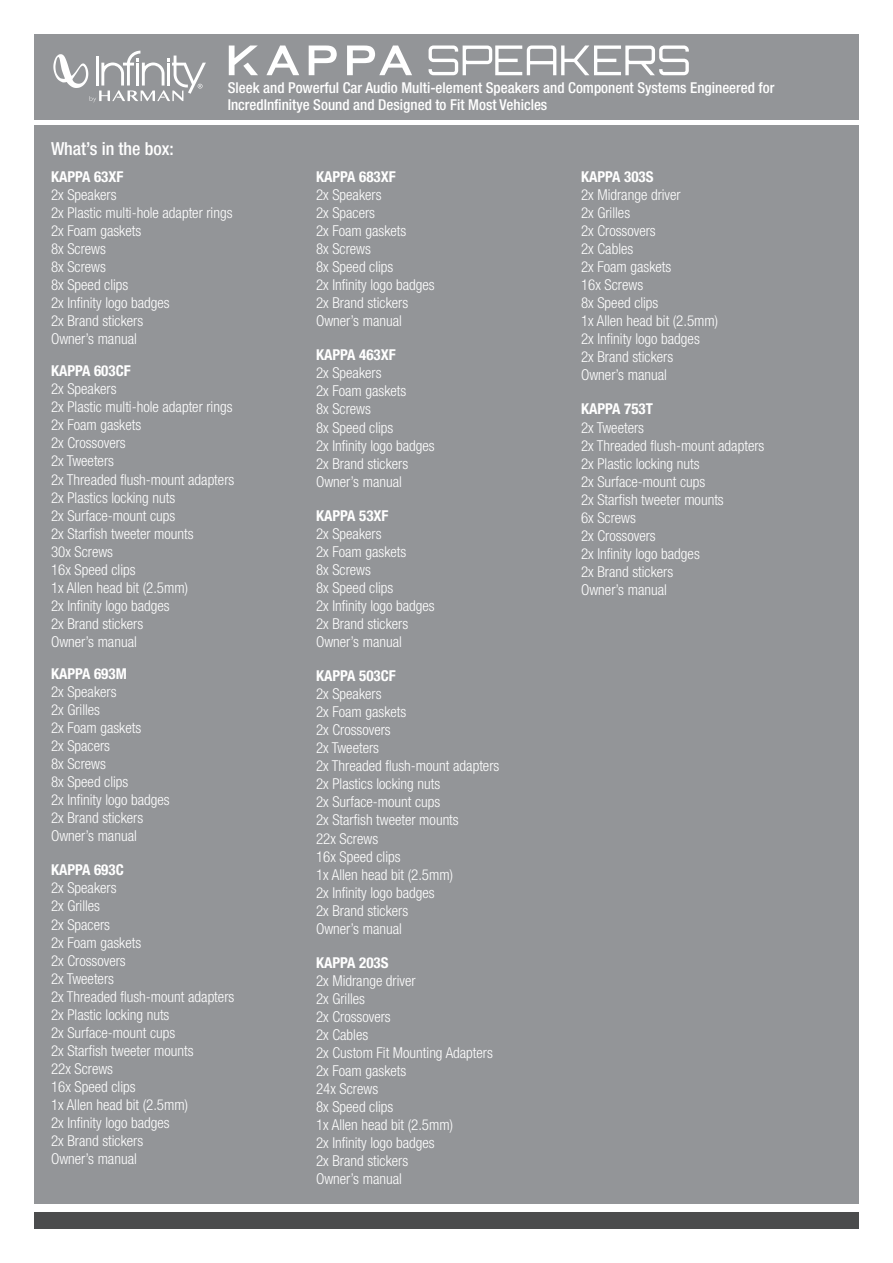
<style>
.page{position:relative;width:893px;height:1263px;background:#fff}
.page>*{position:absolute;margin:0;border:0;box-sizing:border-box;transform-origin:0 0}
.t1{font:500 condensed 18px "Helvetica Neue LT Pro";color:#fff}
.t2{font:300 condensed 15px "Helvetica Neue LT Pro";color:#fff}
.t3{font:500 condensed 15px/16.5px "Helvetica Neue LT Pro";color:#fff}
.t4{font:700 condensed 15px "Helvetica Neue LT Pro";color:#fff}
</style>
<div class="page">
<div style="left:34px;top:1213px;width:825px;height:16px;background:#4b4c4d"></div>
<div style="left:34px;top:34px;width:825px;height:85px;background:#939598"></div>
<svg style="left:53px;top:51px;width:153px;height:51px"></svg>
<svg style="left:429px;top:45px;width:260px;height:30px"></svg>
<svg style="left:266px;top:46px;width:33px;height:29px"></svg>
<svg style="left:309px;top:46px;width:28px;height:29px"></svg>
<svg style="left:347px;top:46px;width:65px;height:29px"></svg>
<svg style="left:229px;top:46px;width:29px;height:29px"></svg>
<div style="left:34px;top:125px;width:825px;height:1078px;background:#939598"></div>
<p class="t3" style="left:228px;top:79px;width:548px">Sleek and Powerful Car Audio Multi-element Speakers and Component Systems Engineered for<br>IncredInfinitye Sound and Designed to Fit Most Vehicles</p>
<p class="t1" style="left:51px;top:138px;width:124px">What’s in the box:</p>
<p class="t4" style="left:51px;top:167px;width:74px">KAPPA 63XF</p>
<p class="t2" style="left:51px;top:186px;width:67px">2x Speakers</p>
<p class="t2" style="left:51px;top:204px;width:183px">2x Plastic multi-hole adapter rings</p>
<p class="t2" style="left:51px;top:222px;width:92px">2x Foam gaskets</p>
<p class="t2" style="left:51px;top:240px;width:56px">8x Screws</p>
<p class="t2" style="left:51px;top:258px;width:56px">8x Screws</p>
<p class="t2" style="left:51px;top:276px;width:79px">8x Speed clips</p>
<p class="t2" style="left:51px;top:294px;width:120px">2x Infinity logo badges</p>
<p class="t2" style="left:51px;top:312px;width:94px">2x Brand stickers</p>
<p class="t2" style="left:51px;top:330px;width:87px">Owner’s manual</p>
<p class="t4" style="left:51px;top:362px;width:81px">KAPPA 603CF</p>
<p class="t2" style="left:51px;top:380px;width:67px">2x Speakers</p>
<p class="t2" style="left:51px;top:398px;width:183px">2x Plastic multi-hole adapter rings</p>
<p class="t2" style="left:51px;top:416px;width:92px">2x Foam gaskets</p>
<p class="t2" style="left:51px;top:434px;width:76px">2x Crossovers</p>
<p class="t2" style="left:51px;top:453px;width:65px">2x Tweeters</p>
<p class="t2" style="left:51px;top:471px;width:185px">2x Threaded flush-mount adapters</p>
<p class="t2" style="left:51px;top:489px;width:126px">2x Plastics locking nuts</p>
<p class="t2" style="left:51px;top:507px;width:126px">2x Surface-mount cups</p>
<p class="t2" style="left:51px;top:525px;width:144px">2x Starfish tweeter mounts</p>
<p class="t2" style="left:51px;top:543px;width:64px">30x Screws</p>
<p class="t2" style="left:51px;top:561px;width:86px">16x Speed clips</p>
<p class="t2" style="left:51px;top:579px;width:139px">1x Allen head bit (2.5mm)</p>
<p class="t2" style="left:51px;top:597px;width:120px">2x Infinity logo badges</p>
<p class="t2" style="left:51px;top:615px;width:94px">2x Brand stickers</p>
<p class="t2" style="left:51px;top:633px;width:87px">Owner’s manual</p>
<p class="t4" style="left:51px;top:664px;width:77px">KAPPA 693M</p>
<p class="t2" style="left:51px;top:683px;width:67px">2x Speakers</p>
<p class="t2" style="left:51px;top:701px;width:51px">2x Grilles</p>
<p class="t2" style="left:51px;top:719px;width:92px">2x Foam gaskets</p>
<p class="t2" style="left:51px;top:737px;width:61px">2x Spacers</p>
<p class="t2" style="left:51px;top:755px;width:56px">8x Screws</p>
<p class="t2" style="left:51px;top:773px;width:79px">8x Speed clips</p>
<p class="t2" style="left:51px;top:791px;width:120px">2x Infinity logo badges</p>
<p class="t2" style="left:51px;top:809px;width:94px">2x Brand stickers</p>
<p class="t2" style="left:51px;top:827px;width:87px">Owner’s manual</p>
<p class="t4" style="left:51px;top:861px;width:74px">KAPPA 693C</p>
<p class="t2" style="left:51px;top:879px;width:67px">2x Speakers</p>
<p class="t2" style="left:51px;top:897px;width:51px">2x Grilles</p>
<p class="t2" style="left:51px;top:915px;width:61px">2x Spacers</p>
<p class="t2" style="left:51px;top:934px;width:92px">2x Foam gaskets</p>
<p class="t2" style="left:51px;top:952px;width:76px">2x Crossovers</p>
<p class="t2" style="left:51px;top:970px;width:65px">2x Tweeters</p>
<p class="t2" style="left:51px;top:988px;width:185px">2x Threaded flush-mount adapters</p>
<p class="t2" style="left:51px;top:1006px;width:120px">2x Plastic locking nuts</p>
<p class="t2" style="left:51px;top:1024px;width:126px">2x Surface-mount cups</p>
<p class="t2" style="left:51px;top:1042px;width:144px">2x Starfish tweeter mounts</p>
<p class="t2" style="left:51px;top:1060px;width:64px">22x Screws</p>
<p class="t2" style="left:51px;top:1078px;width:86px">16x Speed clips</p>
<p class="t2" style="left:51px;top:1096px;width:139px">1x Allen head bit (2.5mm)</p>
<p class="t2" style="left:51px;top:1114px;width:120px">2x Infinity logo badges</p>
<p class="t2" style="left:51px;top:1132px;width:94px">2x Brand stickers</p>
<p class="t2" style="left:51px;top:1150px;width:87px">Owner’s manual</p>
<p class="t4" style="left:316px;top:167px;width:81px">KAPPA 683XF</p>
<p class="t2" style="left:316px;top:186px;width:67px">2x Speakers</p>
<p class="t2" style="left:316px;top:204px;width:61px">2x Spacers</p>
<p class="t2" style="left:316px;top:222px;width:92px">2x Foam gaskets</p>
<p class="t2" style="left:316px;top:240px;width:56px">8x Screws</p>
<p class="t2" style="left:316px;top:258px;width:79px">8x Speed clips</p>
<p class="t2" style="left:316px;top:276px;width:120px">2x Infinity logo badges</p>
<p class="t2" style="left:316px;top:294px;width:94px">2x Brand stickers</p>
<p class="t2" style="left:316px;top:312px;width:87px">Owner’s manual</p>
<p class="t4" style="left:316px;top:346px;width:81px">KAPPA 463XF</p>
<p class="t2" style="left:316px;top:364px;width:67px">2x Speakers</p>
<p class="t2" style="left:316px;top:382px;width:92px">2x Foam gaskets</p>
<p class="t2" style="left:316px;top:400px;width:56px">8x Screws</p>
<p class="t2" style="left:316px;top:419px;width:79px">8x Speed clips</p>
<p class="t2" style="left:316px;top:437px;width:120px">2x Infinity logo badges</p>
<p class="t2" style="left:316px;top:455px;width:94px">2x Brand stickers</p>
<p class="t2" style="left:316px;top:473px;width:87px">Owner’s manual</p>
<p class="t4" style="left:316px;top:506px;width:74px">KAPPA 53XF</p>
<p class="t2" style="left:316px;top:525px;width:67px">2x Speakers</p>
<p class="t2" style="left:316px;top:543px;width:92px">2x Foam gaskets</p>
<p class="t2" style="left:316px;top:561px;width:56px">8x Screws</p>
<p class="t2" style="left:316px;top:579px;width:79px">8x Speed clips</p>
<p class="t2" style="left:316px;top:597px;width:120px">2x Infinity logo badges</p>
<p class="t2" style="left:316px;top:615px;width:94px">2x Brand stickers</p>
<p class="t2" style="left:316px;top:633px;width:87px">Owner’s manual</p>
<p class="t4" style="left:316px;top:667px;width:81px">KAPPA 503CF</p>
<p class="t2" style="left:316px;top:685px;width:67px">2x Speakers</p>
<p class="t2" style="left:316px;top:703px;width:92px">2x Foam gaskets</p>
<p class="t2" style="left:316px;top:721px;width:76px">2x Crossovers</p>
<p class="t2" style="left:316px;top:739px;width:65px">2x Tweeters</p>
<p class="t2" style="left:316px;top:757px;width:185px">2x Threaded flush-mount adapters</p>
<p class="t2" style="left:316px;top:775px;width:126px">2x Plastics locking nuts</p>
<p class="t2" style="left:316px;top:793px;width:126px">2x Surface-mount cups</p>
<p class="t2" style="left:316px;top:811px;width:144px">2x Starfish tweeter mounts</p>
<p class="t2" style="left:316px;top:829px;width:64px">22x Screws</p>
<p class="t2" style="left:316px;top:848px;width:86px">16x Speed clips</p>
<p class="t2" style="left:316px;top:866px;width:139px">1x Allen head bit (2.5mm)</p>
<p class="t2" style="left:316px;top:884px;width:120px">2x Infinity logo badges</p>
<p class="t2" style="left:316px;top:902px;width:94px">2x Brand stickers</p>
<p class="t2" style="left:316px;top:920px;width:87px">Owner’s manual</p>
<p class="t4" style="left:316px;top:953px;width:74px">KAPPA 203S</p>
<p class="t2" style="left:316px;top:972px;width:101px">2x Midrange driver</p>
<p class="t2" style="left:316px;top:990px;width:51px">2x Grilles</p>
<p class="t2" style="left:316px;top:1008px;width:76px">2x Crossovers</p>
<p class="t2" style="left:316px;top:1026px;width:54px">2x Cables</p>
<p class="t2" style="left:316px;top:1044px;width:178px">2x Custom Fit Mounting Adapters</p>
<p class="t2" style="left:316px;top:1062px;width:92px">2x Foam gaskets</p>
<p class="t2" style="left:316px;top:1080px;width:64px">24x Screws</p>
<p class="t2" style="left:316px;top:1098px;width:79px">8x Speed clips</p>
<p class="t2" style="left:316px;top:1116px;width:139px">1x Allen head bit (2.5mm)</p>
<p class="t2" style="left:316px;top:1134px;width:120px">2x Infinity logo badges</p>
<p class="t2" style="left:316px;top:1152px;width:94px">2x Brand stickers</p>
<p class="t2" style="left:316px;top:1170px;width:87px">Owner’s manual</p>
<p class="t4" style="left:581px;top:167px;width:74px">KAPPA 303S</p>
<p class="t2" style="left:581px;top:186px;width:101px">2x Midrange driver</p>
<p class="t2" style="left:581px;top:204px;width:51px">2x Grilles</p>
<p class="t2" style="left:581px;top:222px;width:76px">2x Crossovers</p>
<p class="t2" style="left:581px;top:240px;width:54px">2x Cables</p>
<p class="t2" style="left:581px;top:258px;width:92px">2x Foam gaskets</p>
<p class="t2" style="left:581px;top:276px;width:64px">16x Screws</p>
<p class="t2" style="left:581px;top:294px;width:79px">8x Speed clips</p>
<p class="t2" style="left:581px;top:312px;width:139px">1x Allen head bit (2.5mm)</p>
<p class="t2" style="left:581px;top:330px;width:120px">2x Infinity logo badges</p>
<p class="t2" style="left:581px;top:348px;width:94px">2x Brand stickers</p>
<p class="t2" style="left:581px;top:367px;width:87px">Owner’s manual</p>
<p class="t4" style="left:581px;top:400px;width:73px">KAPPA 753T</p>
<p class="t2" style="left:581px;top:419px;width:65px">2x Tweeters</p>
<p class="t2" style="left:581px;top:437px;width:185px">2x Threaded flush-mount adapters</p>
<p class="t2" style="left:581px;top:455px;width:120px">2x Plastic locking nuts</p>
<p class="t2" style="left:581px;top:473px;width:126px">2x Surface-mount cups</p>
<p class="t2" style="left:581px;top:491px;width:144px">2x Starfish tweeter mounts</p>
<p class="t2" style="left:581px;top:509px;width:56px">6x Screws</p>
<p class="t2" style="left:581px;top:527px;width:76px">2x Crossovers</p>
<p class="t2" style="left:581px;top:545px;width:120px">2x Infinity logo badges</p>
<p class="t2" style="left:581px;top:563px;width:94px">2x Brand stickers</p>
<p class="t2" style="left:581px;top:581px;width:87px">Owner’s manual</p>
</div>
